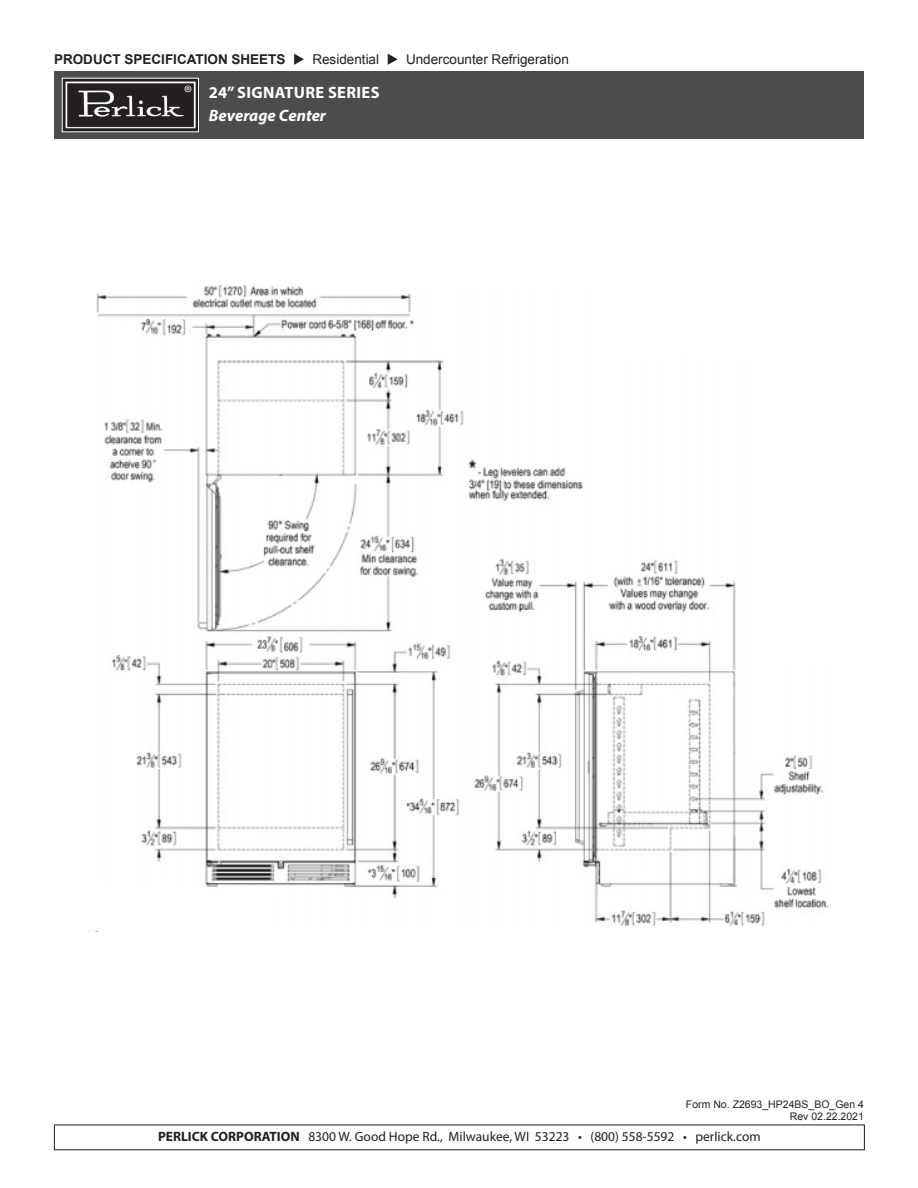
<style>
.page{position:relative;width:918px;height:1188px;background:#fff}
.page>*{position:absolute;margin:0;border:0;box-sizing:border-box;transform-origin:0 0}
.t1{font:700 16.5px/22.5px "Myriad Pro";letter-spacing:.02em;color:#fff}
.t2{font:13.5px "Myriad Pro";color:#231f20}
.t3{font:13.5px "Arial";color:#231f20}
.t4{font:10.5px/12.6px "Arial";color:#231f20;text-align:right}
.s1{font-weight:700}
.s2{font-style:italic}
</style>
<div class="page">
<div style="left:54px;top:71px;width:810px;height:68px;background:#4d4c4c"></div>
<img style="left:64px;top:80px;width:133px;height:50px">
<img style="left:87px;top:285px;width:742px;height:647px">
<p class="t3" style="left:54px;top:51px;width:516px"><span class="s1">PRODUCT SPECIFICATION SHEETS</span> ◆ Residential ◆ Undercounter Refrigeration</p>
<p class="t1" style="left:209px;top:81px;width:172px">24” SIGNATURE SERIES<br><span class="s2">Beverage Center</span></p>
<p class="t4" style="left:686px;top:1098px;width:179px">Form No. Z2693_HP24BS_BO_Gen 4<br>Rev 02.22.2021</p>
<p class="t2" style="left:158px;top:1128px;width:604px"><span class="s1">PERLICK CORPORATION</span> 8300 W. Good Hope Rd., Milwaukee, WI 53223 • (800) 558-5592 • perlick.com</p>
</div>
